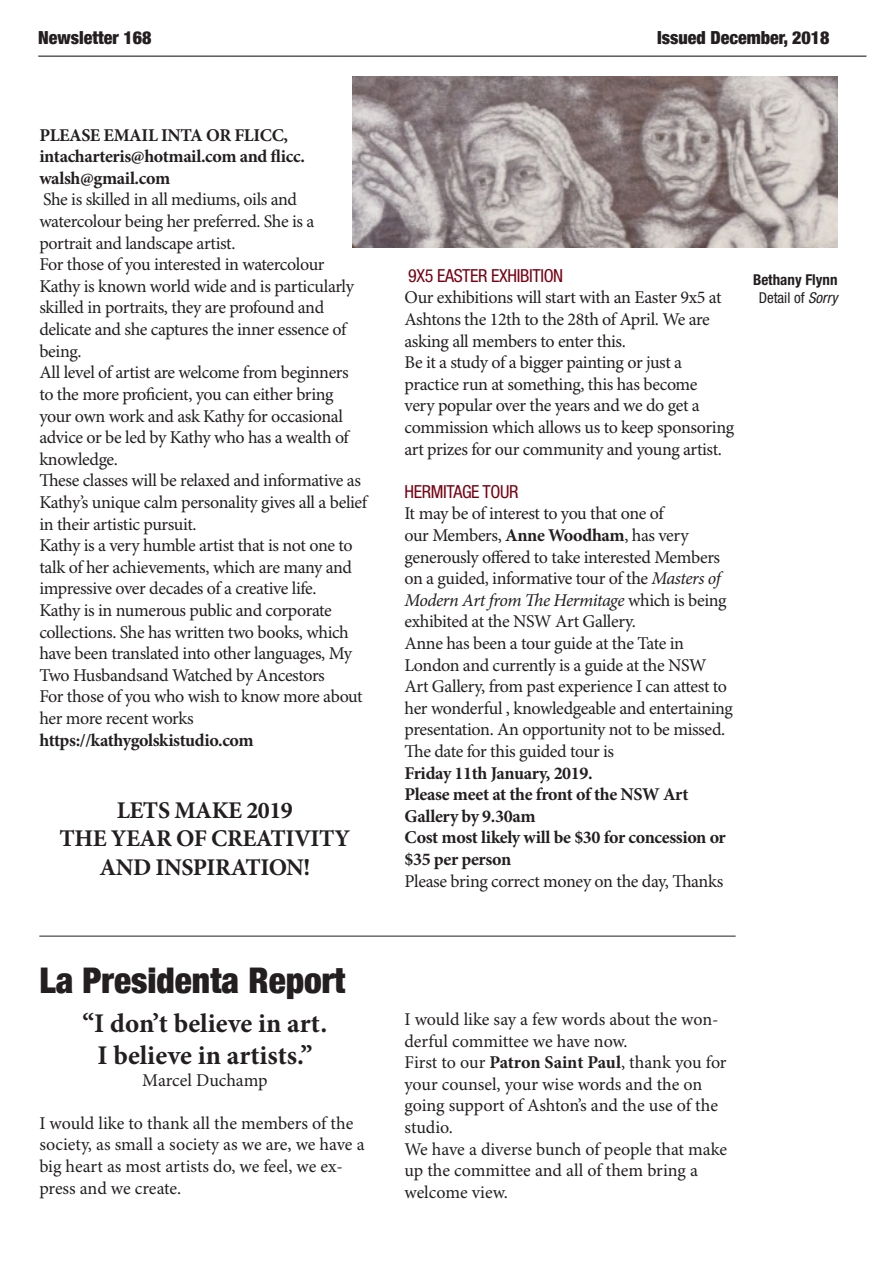
<style>
.page{position:relative;width:893px;height:1263px;background:#fff}
.page>*{position:absolute;margin:0;border:0;box-sizing:border-box;transform-origin:0 0}
.t1{font:900 condensed 35.4px "Helvetica Neue";color:#231f20}
.t2{font:700 27px/32.4px "Minion Pro";color:#231f20;text-align:center}
.t3{font:700 24px/28.8px "Minion Pro";letter-spacing:-.02em;color:#231f20;text-align:center}
.t4{font:18px/21.6px "Minion Pro";letter-spacing:-.02em;color:#231f20}
.t5{font:700 18px/21.6px "Minion Pro";letter-spacing:-.02em;color:#231f20}
.t6{font:900 condensed 18px "Helvetica Neue";color:#231f20}
.t7{font:condensed 18px "Helvetica Neue LT Std";letter-spacing:-.02em;color:#790213}
.t8{font:700 condensed 15px/18px "Helvetica Neue LT Std";color:#231f20;text-align:center}
.s1{font-weight:700}
.s2{font-style:italic}
.s3{font-weight:400}
.s4{font-weight:400;font-style:italic}
</style>
<div class="page">
<hr style="left:38px;top:56px;width:828px;height:1px;background:#231f20">
<img style="left:353px;top:77px;width:484px;height:170px">
<hr style="left:39px;top:936px;width:697px;height:1px;background:#231f20">
<p class="t6" style="left:38px;top:23px;width:115px">Newsletter 168</p>
<p class="t6" style="left:657px;top:23px;width:174px">Issued December, 2018</p>
<p class="t5" style="left:39px;top:125px;width:267px">PLEASE EMAIL INTA OR FLICC, intacharteris@hotmail.com and flicc. walsh@gmail.com</p>
<p class="t4" style="left:39px;top:190px;width:329px">She is skilled in all mediums, oils and watercolour being her preferred. She is a portrait and landscape artist.<br>For those of you interested in watercolour Kathy is known world wide and is particularly skilled in portraits, they are profound and delicate and she captures the inner essence of being.<br>All level of artist are welcome from beginners to the more proficient, you can either bring your own work and ask Kathy for occasional advice or be led by Kathy who has a wealth of knowledge.<br>These classes will be relaxed and informative as Kathy’s unique calm personality gives all a belief in their artistic pursuit.<br>Kathy is a very humble artist that is not one to talk of her achievements, which are many and impressive over decades of a creative life.<br>Kathy is in numerous public and corporate collections. She has written two books, which have been translated into other languages, My Two Husbandsand Watched by Ancestors<br>For those of you who wish to know more about her more recent works</p>
<p class="t5" style="left:39px;top:730px;width:216px">https://kathygolskistudio.com</p>
<h3 class="t3" style="left:60px;top:796px;width:292px">LETS MAKE 2019<br>THE YEAR OF CREATIVITY<br>AND INSPIRATION!</h3>
<h1 class="t1" style="left:39px;top:951px;width:308px">La Presidenta Report</h1>
<h2 class="t2" style="left:83px;top:1008px;width:246px">“I don’t believe in art.<br>I believe in artists.”</h2>
<p class="t4" style="left:142px;top:1070px;width:127px">Marcel Duchamp</p>
<p class="t4" style="left:39px;top:1113px;width:327px">I would like to thank all the members of the society, as small a society as we are, we have a big heart as most artists do, we feel, we ex&shy;press and we create.</p>
<p class="t7" style="left:408px;top:265px;width:157px">9X5 EASTER EXHIBITION</p>
<p class="t4" style="left:404px;top:287px;width:331px">Our exhibitions will start with an Easter 9x5 at Ashtons the 12th to the 28th of April. We are asking all members to enter this.<br>Be it a study of a bigger painting or just a practice run at something, this has become<br>very popular over the years and we do get a commission which allows us to keep sponsoring art prizes for our community and young artist.</p>
<p class="t7" style="left:404px;top:481px;width:116px">HERMITAGE TOUR</p>
<p class="t4" style="left:404px;top:503px;width:330px">It may be of interest to you that one of<br>our Members, <span class="s1">Anne Woodham</span>, has very generously offered to take interested Members on a guided, informative tour of the <span class="s2">Masters of Modern Art from The Hermitage</span> which is being exhibited at the NSW Art Gallery.<br>Anne has been a tour guide at the Tate in London and currently is a guide at the NSW Art Gallery, from past experience I can attest to her wonderful , knowledgeable and entertaining presentation. An opportunity not to be missed.<br>The date for this guided tour is</p>
<p class="t5" style="left:404px;top:763px;width:323px">Friday 11th January, 2019.<br>Please meet at the front of the NSW Art<br>Gallery by 9.30am<br>Cost most likely will be $30 for concession or $35 per person</p>
<p class="t4" style="left:404px;top:871px;width:320px">Please bring correct money on the day, Thanks</p>
<p class="t8" style="left:753px;top:270px;width:86px">Bethany Flynn<br><span class="s3">Detail of</span> <span class="s4">Sorry</span></p>
<p class="t4" style="left:404px;top:1009px;width:324px">I would like say a few words about the won&shy;derful committee we have now.<br>First to our <span class="s1">Patron Saint Paul</span>, thank you for your counsel, your wise words and the on going support of Ashton’s and the use of the studio.<br>We have a diverse bunch of people that make up the committee and all of them bring a welcome view.</p>
</div>
